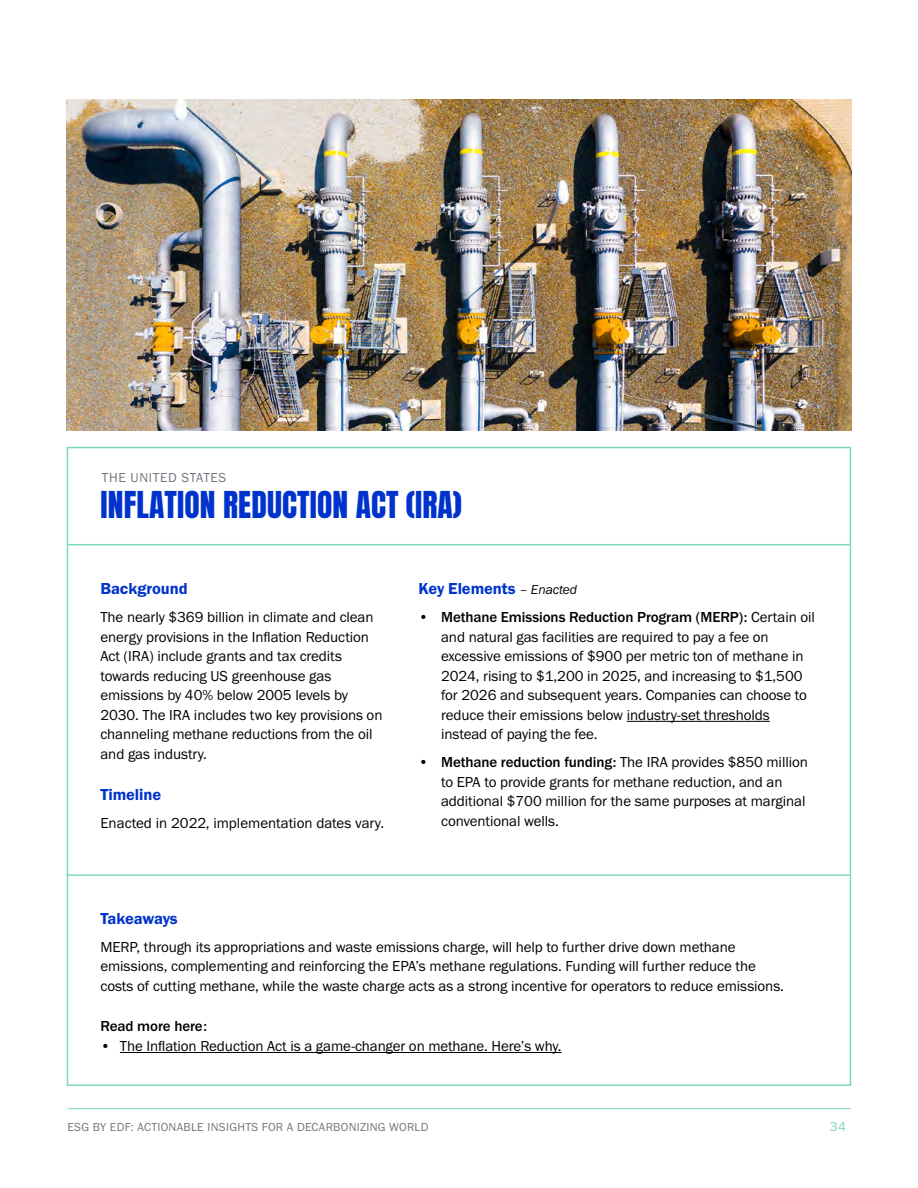
<style>
.page{position:relative;width:918px;height:1188px;background:#fff}
.page>*{position:absolute;margin:0;border:0;box-sizing:border-box;transform-origin:0 0}
.t1{font:31.5px "Anton";letter-spacing:.005em;color:#03c}
.t2{font:16.5px "Franklin Gothic URW Dem";letter-spacing:-.005em;color:#03c}
.t3{font:15px/19.5px "Franklin Gothic URW Boo";letter-spacing:-.005em;color:#000}
.t4{font:500 15px "Franklin Gothic URW";letter-spacing:-.005em;color:#000}
.t5{font:13.5px "Franklin Gothic URW Boo";letter-spacing:.045em;color:#72757e}
.t6{font:13.5px "Franklin Gothic URW Boo";color:#7ed6c0}
.t7{font:12px "Franklin Gothic URW Boo";letter-spacing:.025em;color:#72757e}
.s1{font-family:"Franklin Gothic URW Boo Ita";font-size:13.5px;color:#000}
.s2{font-family:"Franklin Gothic URW Boo";font-weight:400}
</style>
<div class="page">
<hr style="left:68px;top:1108px;width:782px;height:1px;background:#7ed6c0">
<div style="left:67px;top:447px;width:784px;height:639px;background:#fff;border:2px solid #7ed6c0"></div>
<hr style="left:68px;top:544px;width:782px;height:1px;background:#7ed6c0">
<hr style="left:68px;top:874px;width:782px;height:2px;background:#7ed6c0">
<hr style="left:120px;top:1052px;width:442px;height:1px;background:#000">
<hr style="left:627px;top:721px;width:143px;height:1px;background:#000">
<img style="left:67px;top:100px;width:784px;height:330px">
<p class="t5" style="left:102px;top:469px;width:126px">THE UNITED STATES</p>
<h1 class="t1" style="left:101px;top:489px;width:363px">INFLATION REDUCTION ACT (IRA)</h1>
<p class="t2" style="left:100px;top:579px;width:89px">Background</p>
<p class="t3" style="left:100px;top:607px;width:284px">The nearly $369 billion in climate and clean energy provisions in the Inflation Reduction Act (IRA) include grants and tax credits towards reducing US greenhouse gas emissions by 40% below 2005 levels by 2030. The IRA includes two key provisions on channeling methane reductions from the oil and gas industry.</p>
<p class="t2" style="left:100px;top:784px;width:62px">Timeline</p>
<p class="t3" style="left:100px;top:813px;width:285px">Enacted in 2022, implementation dates vary.</p>
<p class="t2" style="left:419px;top:579px;width:160px">Key Elements <span class="s1">– Enacted</span></p>
<p class="t4" style="left:419px;top:608px;width:398px">• Methane Emissions Reduction Program (MERP): <span class="s2">Certain oil</span></p>
<p class="t3" style="left:441px;top:627px;width:367px">and natural gas facilities are required to pay a fee on excessive emissions of $900 per metric ton of methane in 2024, rising to $1,200 in 2025, and increasing to $1,500 for 2026 and subsequent years. Companies can choose to reduce their emissions below industry-set thresholds instead of paying the fee.</p>
<p class="t4" style="left:419px;top:753px;width:391px">• Methane reduction funding: <span class="s2">The IRA provides $850 million</span></p>
<p class="t3" style="left:441px;top:772px;width:366px">to EPA to provide grants for methane reduction, and an additional $700 million for the same purposes at marginal conventional wells.</p>
<p class="t2" style="left:100px;top:908px;width:79px">Takeaways</p>
<p class="t3" style="left:100px;top:937px;width:685px">MERP, through its appropriations and waste emissions charge, will help to further drive down methane emissions, complementing and reinforcing the EPA’s methane regulations. Funding will further reduce the costs of cutting methane, while the waste charge acts as a strong incentive for operators to reduce emissions.</p>
<p class="t4" style="left:100px;top:1017px;width:108px">Read more here:</p>
<p class="t3" style="left:100px;top:1036px;width:463px">• The Inflation Reduction Act is a game-changer on methane. Here’s why.</p>
<p class="t7" style="left:68px;top:1120px;width:363px">ESG BY EDF: ACTIONABLE INSIGHTS FOR A DECARBONIZING WORLD</p>
<p class="t6" style="left:830px;top:1118px;width:18px">34</p>
</div>
